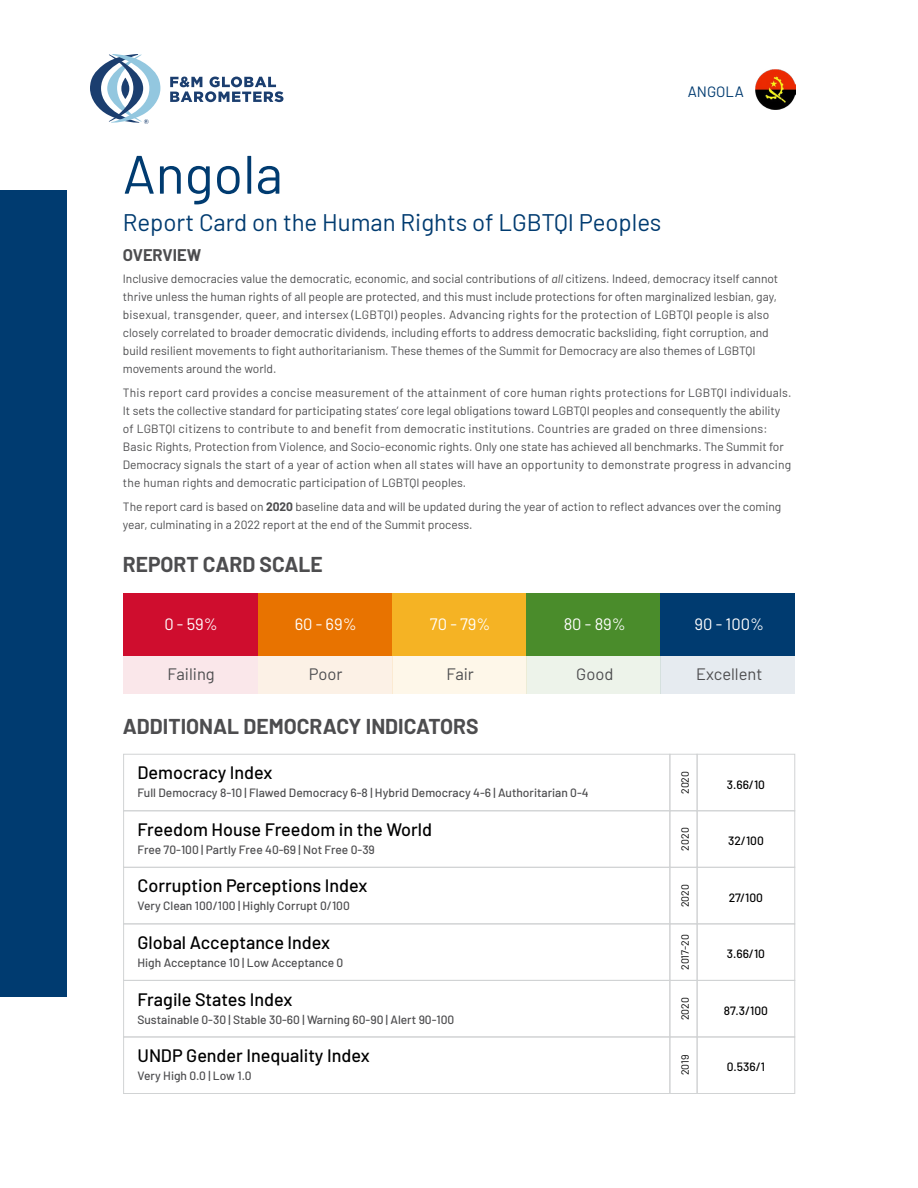
<style>
.page{position:relative;width:918px;height:1188px;background:#fff}
.page>*{position:absolute;margin:0;border:0;box-sizing:border-box;transform-origin:0 0}
.t1{font:54px "Barlow";color:#003b70}
.t2{font:24px "Barlow";color:#003b70}
.t3{font:700 21px "Barlow";color:#4d4d4f}
.t4{font:500 18px "Barlow";color:#000}
.t5{font:16.5px "Barlow";color:#fff}
.t6{font:16.5px "Barlow";color:#4d4d4f}
.t7{font:700 16.5px "Barlow";color:#4d4d4f}
.t8{font:15px "Barlow";color:#003b70}
.t9{font:12px/18px "Barlow";color:#4d4d4f}
.t10{font:500 12px "Barlow";color:#4d4d4f}
.t11{font:500 12px "Barlow";color:#000}
.t12{font:10.5px "Barlow";color:#000}
.s1{font-style:italic}
.s2{font-weight:700}
</style>
<div class="page">
<svg style="left:90px;top:54px;width:70px;height:70px"></svg>
<svg style="left:170px;top:77px;width:114px;height:25px"></svg>
<div style="left:0;top:191px;width:67px;height:806px;background:#003b70"></div>
<div style="left:124px;top:593px;width:134px;height:63px;background:#cf0d2e"></div>
<div style="left:124px;top:656px;width:134px;height:37px;background:#fae7ea"></div>
<div style="left:258px;top:593px;width:134px;height:63px;background:#e87300"></div>
<div style="left:258px;top:656px;width:134px;height:37px;background:#fcf1e6"></div>
<div style="left:392px;top:593px;width:135px;height:63px;background:#f5b324"></div>
<div style="left:392px;top:656px;width:135px;height:37px;background:#fef7e9"></div>
<div style="left:527px;top:593px;width:134px;height:63px;background:#4a8c2b"></div>
<div style="left:527px;top:656px;width:134px;height:37px;background:#edf3ea"></div>
<div style="left:661px;top:593px;width:134px;height:63px;background:#003b70"></div>
<div style="left:661px;top:656px;width:134px;height:37px;background:#e6ebf0"></div>
<div style="left:123px;top:754px;width:547px;height:57px;border:1px solid #d1d3d4"></div>
<div style="left:123px;top:810px;width:547px;height:58px;border:1px solid #d1d3d4"></div>
<div style="left:123px;top:867px;width:547px;height:57px;border:1px solid #d1d3d4"></div>
<div style="left:123px;top:923px;width:547px;height:58px;border:1px solid #d1d3d4"></div>
<div style="left:123px;top:980px;width:547px;height:57px;border:1px solid #d1d3d4"></div>
<div style="left:123px;top:1037px;width:547px;height:57px;border:1px solid #d1d3d4"></div>
<div style="left:670px;top:754px;width:28px;height:57px;border:1px solid #d1d3d4"></div>
<div style="left:670px;top:810px;width:28px;height:58px;border:1px solid #d1d3d4"></div>
<div style="left:670px;top:867px;width:28px;height:57px;border:1px solid #d1d3d4"></div>
<div style="left:670px;top:923px;width:28px;height:58px;border:1px solid #d1d3d4"></div>
<div style="left:670px;top:980px;width:28px;height:57px;border:1px solid #d1d3d4"></div>
<div style="left:670px;top:1037px;width:28px;height:57px;border:1px solid #d1d3d4"></div>
<div style="left:697px;top:754px;width:98px;height:57px;border:1px solid #d1d3d4"></div>
<div style="left:697px;top:810px;width:98px;height:58px;border:1px solid #d1d3d4"></div>
<div style="left:697px;top:867px;width:98px;height:57px;border:1px solid #d1d3d4"></div>
<div style="left:697px;top:923px;width:98px;height:58px;border:1px solid #d1d3d4"></div>
<div style="left:697px;top:980px;width:98px;height:57px;border:1px solid #d1d3d4"></div>
<div style="left:697px;top:1037px;width:98px;height:57px;border:1px solid #d1d3d4"></div>
<img style="left:755px;top:69px;width:40px;height:40px">
<h1 class="t1" style="left:123px;top:135px;width:162px">Angola</h1>
<p class="t8" style="left:688px;top:80px;width:58px">ANGOLA</p>
<h2 class="t2" style="left:123px;top:205px;width:540px">Report Card on the Human Rights of LGBTQI Peoples</h2>
<h3 class="t7" style="left:123px;top:243px;width:80px">OVERVIEW</h3>
<p class="t9" style="left:123px;top:269px;width:657px">Inclusive democracies value the democratic, economic, and social contributions of <span class="s1">all</span> citizens. Indeed, democracy itself cannot thrive unless the human rights of all people are protected, and this must include protections for often marginalized lesbian, gay, bisexual, transgender, queer, and intersex (LGBTQI) peoples. Advancing rights for the protection of LGBTQI people is also closely correlated to broader democratic dividends, including efforts to address democratic backsliding, fight corruption, and build resilient movements to fight authoritarianism. These themes of the Summit for Democracy are also themes of LGBTQI movements around the world.</p>
<p class="t9" style="left:123px;top:383px;width:670px">This report card provides a concise measurement of the attainment of core human rights protections for LGBTQI individuals.<br>It sets the collective standard for participating states’ core legal obligations toward LGBTQI peoples and consequently the ability of LGBTQI citizens to contribute to and benefit from democratic institutions. Countries are graded on three dimensions:<br>Basic Rights, Protection from Violence, and Socio-economic rights. Only one state has achieved all benchmarks. The Summit for Democracy signals the start of a year of action when all states will have an opportunity to demonstrate progress in advancing the human rights and democratic participation of LGBTQI peoples.</p>
<p class="t9" style="left:123px;top:497px;width:660px">The report card is based on <span class="s2">2020</span> baseline data and will be updated during the year of action to reflect advances over the coming year, culminating in a 2022 report at the end of the Summit process.</p>
<h3 class="t3" style="left:123px;top:549px;width:201px">REPORT CARD SCALE</h3>
<h3 class="t5" style="left:164px;top:612px;width:55px">0 - 59%</h3>
<h3 class="t5" style="left:295px;top:612px;width:64px">60 - 69%</h3>
<h3 class="t5" style="left:430px;top:612px;width:62px">70 - 79%</h3>
<h3 class="t5" style="left:564px;top:612px;width:64px">80 - 89%</h3>
<h3 class="t5" style="left:695px;top:612px;width:71px">90 - 100%</h3>
<h3 class="t6" style="left:168px;top:662px;width:49px">Failing</h3>
<h3 class="t6" style="left:309px;top:662px;width:35px">Poor</h3>
<h3 class="t6" style="left:447px;top:662px;width:29px">Fair</h3>
<h3 class="t6" style="left:576px;top:662px;width:39px">Good</h3>
<h3 class="t6" style="left:696px;top:662px;width:68px">Excellent</h3>
<h3 class="t3" style="left:123px;top:711px;width:357px">ADDITIONAL DEMOCRACY INDICATORS</h3>
<h3 class="t4" style="left:137px;top:760px;width:136px">Democracy Index</h3>
<p class="t10" style="left:137px;top:784px;width:453px">Full Democracy 8-10 | Flawed Democracy 6-8 | Hybrid Democracy 4-6 | Authoritarian 0-4</p>
<h3 class="t4" style="left:137px;top:816px;width:296px">Freedom House Freedom in the World</h3>
<p class="t10" style="left:137px;top:841px;width:239px">Free 70-100 | Partly Free 40-69 | Not Free 0-39</p>
<h3 class="t4" style="left:137px;top:873px;width:232px">Corruption Perceptions Index</h3>
<p class="t10" style="left:137px;top:897px;width:214px">Very Clean 100/100 | Highly Corrupt 0/100</p>
<h3 class="t4" style="left:137px;top:929px;width:194px">Global Acceptance Index</h3>
<p class="t10" style="left:137px;top:954px;width:207px">High Acceptance 10 | Low Acceptance 0</p>
<h3 class="t4" style="left:137px;top:986px;width:156px">Fragile States Index</h3>
<p class="t10" style="left:137px;top:1010px;width:318px">Sustainable 0-30 | Stable 30-60 | Warning 60-90 | Alert 90-100</p>
<h3 class="t4" style="left:137px;top:1042px;width:234px">UNDP Gender Inequality Index</h3>
<p class="t10" style="left:137px;top:1067px;width:115px">Very High 0.0 | Low 1.0</p>
<p class="t12" style="left:677px;top:794px;width:25px;rotate:-90deg">2020</p>
<p class="t12" style="left:677px;top:851px;width:25px;rotate:-90deg">2020</p>
<p class="t12" style="left:677px;top:907px;width:25px;rotate:-90deg">2020</p>
<p class="t12" style="left:677px;top:970px;width:37px;rotate:-90deg">2017-20</p>
<p class="t12" style="left:677px;top:1020px;width:25px;rotate:-90deg">2020</p>
<p class="t12" style="left:677px;top:1075px;width:22px;rotate:-90deg">2019</p>
<p class="t11" style="left:727px;top:775px;width:40px">3.66/10</p>
<p class="t11" style="left:728px;top:832px;width:37px">32/100</p>
<p class="t11" style="left:729px;top:889px;width:36px">27/100</p>
<p class="t11" style="left:727px;top:945px;width:40px">3.66/10</p>
<p class="t11" style="left:724px;top:1002px;width:45px">87.3/100</p>
<p class="t11" style="left:727px;top:1058px;width:40px">0.536/1</p>
</div>
